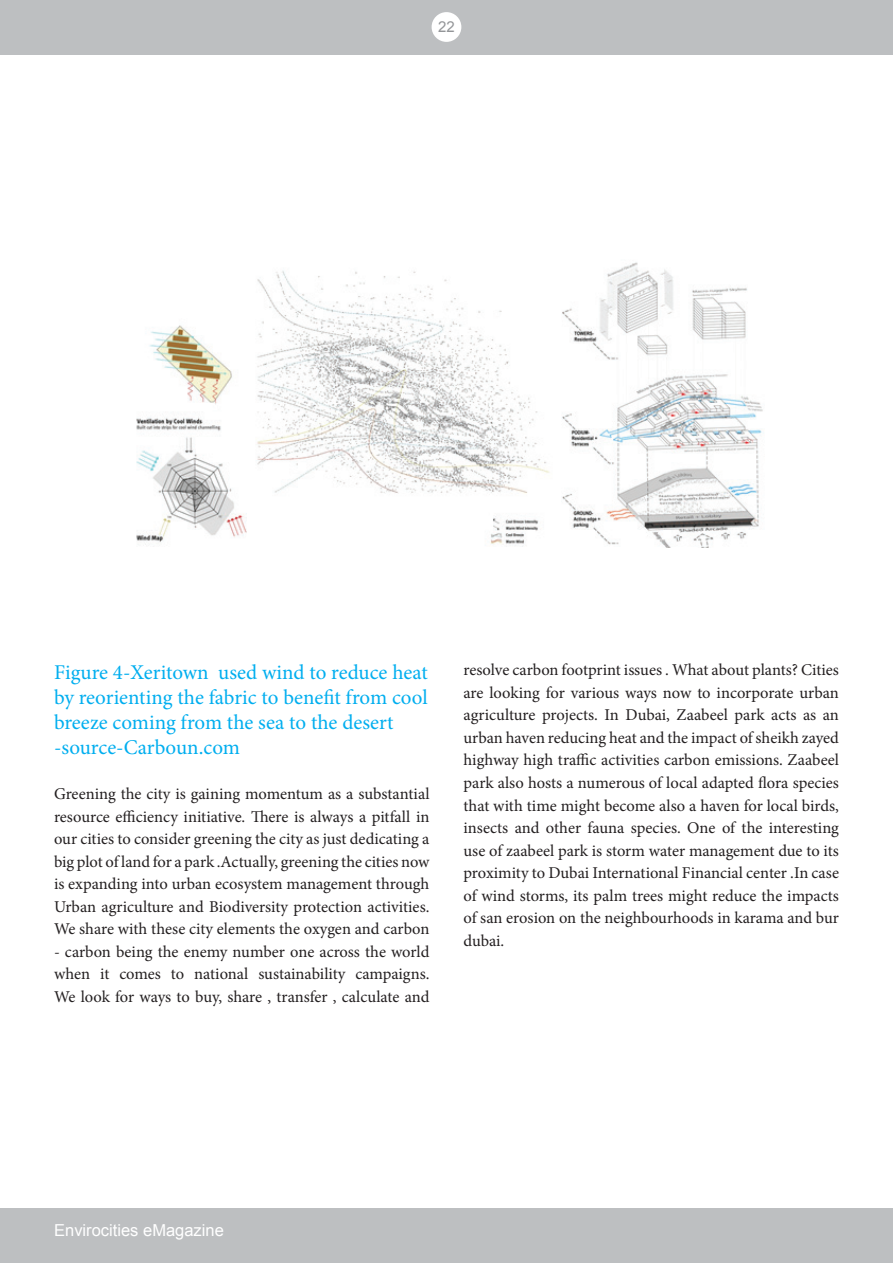
<style>
.page{position:relative;width:893px;height:1263px;background:#fff}
.page>*{position:absolute;margin:0;border:0;box-sizing:border-box;transform-origin:0 0}
.t1{font:21px/25.2px "Minion Pro";color:#00aeef}
.t2{font:16.5px/22.5px "Minion Pro";letter-spacing:-.005em;color:#231f20;text-align:justify}
.t3{font:16.5px "Arial";color:#fff}
.t4{font:15px "Arial";color:#939598}
</style>
<div class="page">
<img style="left:136px;top:262px;width:627px;height:286px">
<div style="left:0;top:1209px;width:893px;height:54px;background:#bdbfc1"></div>
<div style="left:0;top:0;width:893px;height:54px;background:#bdbfc1"></div>
<div style="left:432px;top:12px;width:29px;height:30px;background:#fff;border-radius:50%"></div>
<p class="t4" style="left:438px;top:17px;width:18px">22</p>
<p class="t1" style="left:54px;top:659px;width:375px">Figure 4-Xeritown used wind to reduce heat by reorienting the fabric to benefit from cool breeze coming from the sea to the desert -source-Carboun.com</p>
<p class="t2" style="left:54px;top:783px;width:377px">Greening the city is gaining momentum as a substantial resource efficiency initiative. There is always a pitfall in our cities to consider greening the city as just dedicating a big plot of land for a park .Actually, greening the cities now is expanding into urban ecosystem management through Urban agriculture and Biodiversity protection activities.<br>We share with these city elements the oxygen and carbon</p>
<p class="t2" style="left:54px;top:940px;width:377px">- carbon being the enemy number one across the world when it comes to national sustainability campaigns.<br>We look for ways to buy, share , transfer , calculate and</p>
<p class="t2" style="left:463px;top:659px;width:377px">resolve carbon footprint issues . What about plants? Cities are looking for various ways now to incorporate urban agriculture projects. In Dubai, Zaabeel park acts as an urban haven reducing heat and the impact of sheikh zayed highway high traffic activities carbon emissions. Zaabeel park also hosts a numerous of local adapted flora species that with time might become also a haven for local birds, insects and other fauna species. One of the interesting use of zaabeel park is storm water management due to its proximity to Dubai International Financial center .In case of wind storms, its palm trees might reduce the impacts of san erosion on the neighbourhoods in karama and bur dubai.</p>
<p class="t3" style="left:54px;top:1218px;width:171px">Envirocities eMagazine</p>
</div>
